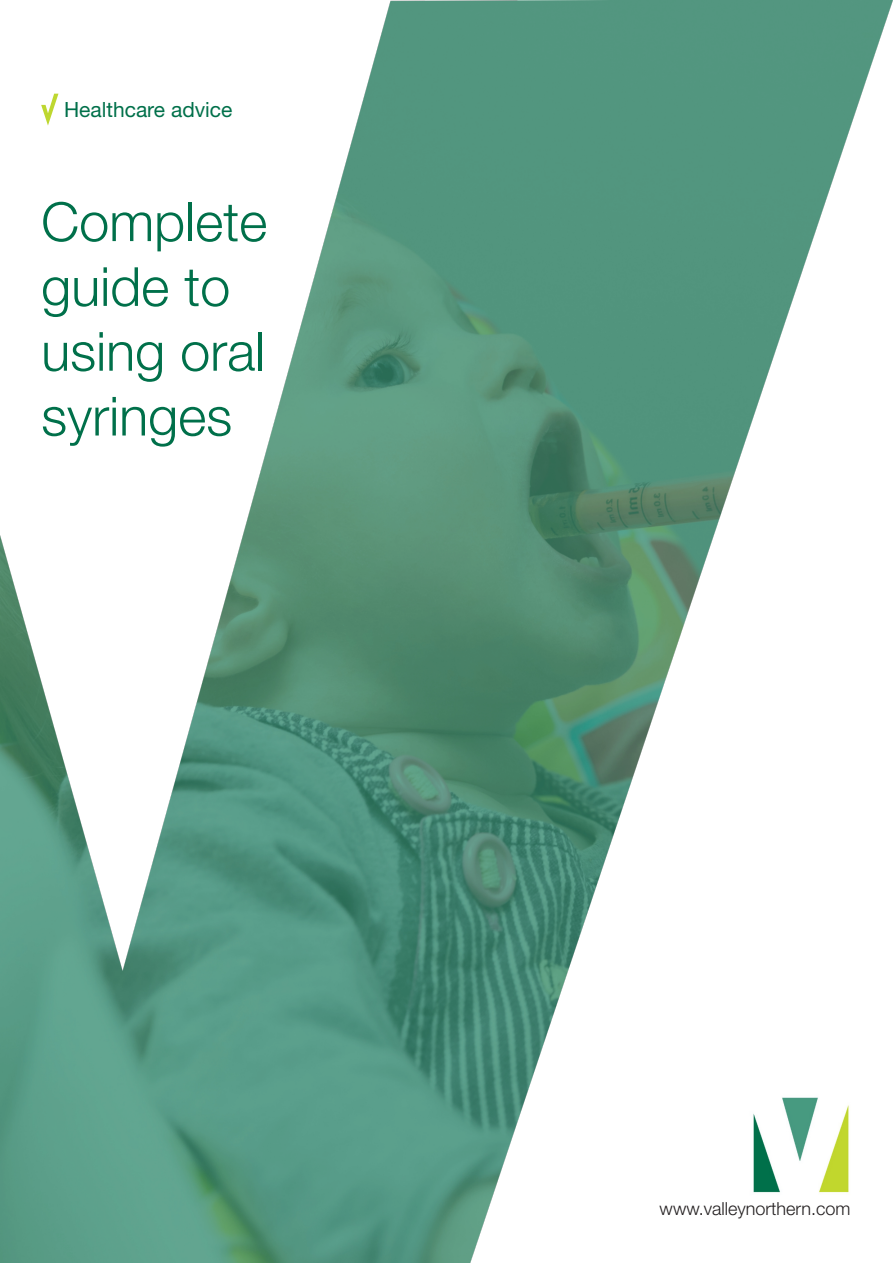
<style>
.page{position:relative;width:893px;height:1263px;background:#fff}
.page>*{position:absolute;margin:0;border:0;box-sizing:border-box;transform-origin:0 0}
.t1{font:300 54px/64.8px "Helvetica Neue LT Std";color:#00704a}
.t2{font:21px "Helvetica Neue LT Std";color:#00704a}
.t3{font:300 18px "Helvetica Neue LT Std";color:#231f20}
</style>
<div class="page">
<img style="left:0;top:0;width:893px;height:1263px">
<svg style="left:41px;top:94px;width:17px;height:32px"></svg>
<img style="left:746px;top:1091px;width:109px;height:106px">
<p class="t2" style="left:64px;top:102px;width:170px">Healthcare advice</p>
<p class="t1" style="left:41px;top:197px;width:228px">Complete guide to using oral syringes</p>
<p class="t3" style="left:660px;top:1202px;width:192px">www.valleynorthern.com</p>
</div>
